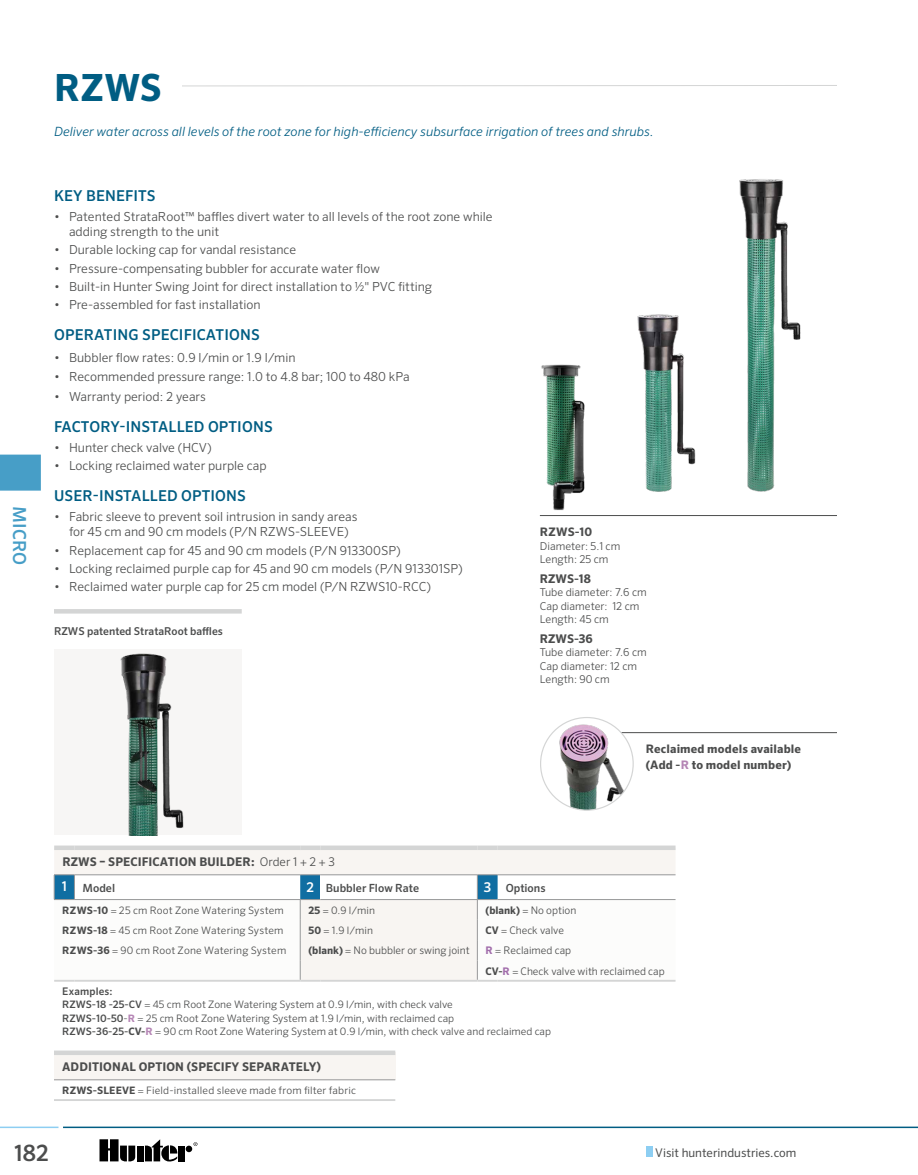
<style>
.page{position:relative;width:918px;height:1175px;background:#fff}
.page>*{position:absolute;margin:0;border:0;box-sizing:border-box;transform-origin:0 0}
.t1{font:700 37.5px "Sero Pro";color:#005d83}
.t2{font:500 22.5px "Sero Pro";color:#4c4d4d}
.t3{font:500 18px "Sero Pro";letter-spacing:.01em;color:#479ec7}
.t4{font:500 15px "Sero Pro";letter-spacing:.01em;color:#005d83}
.t5{font:italic 300 12.75px "Sero Pro";letter-spacing:.005em;color:#005d83}
.t6{font:300 12.45px/15px "Sero Pro";color:#4c4d4d}
.t7{font:700 12px "Sero Pro";letter-spacing:.01em;color:#4c4d4d}
.t8{font:12px "Sero Pro";color:#4c4d4d}
.t9{font:700 11.7px/15.8px "Sero Pro";letter-spacing:.01em;color:#4c4d4d}
.t10{font:500 11.25px "Sero Pro";color:#4c4d4d}
.t11{font:300 10.8px/13.5px "Sero Pro";color:#4c4d4d}
.t12{font:500 10.8px "Sero Pro";color:#4c4d4d}
.t13{font:300 10.5px/20.2px "Sero Pro";color:#4c4d4d}
.t14{font:500 10.5px "Sero Pro";letter-spacing:.015em;color:#4c4d4d}
.t15{font:300 10.35px/13.5px "Sero Pro";color:#4c4d4d}
.s1{color:#b585b5}
.s2{font-weight:300}
.s3{font-size:13.5px;color:#fff}
.s4{font-weight:700}
.s5{font-weight:700;color:#a16dab}
.s6{font-weight:500}
.s7{font-weight:700;color:#b585b5}
</style>
<div class="page">
<div style="left:646px;top:1146px;width:7px;height:10px;background:#8dcef2"></div>
<hr style="left:63px;top:1126px;width:855px;height:2px;background:#005d83">
<hr style="left:0;top:1126px;width:58px;height:2px;background:#8dcef2">
<svg style="left:194px;top:1142px;width:3px;height:4px"></svg>
<div style="left:137px;top:1145px;width:7px;height:16px;background:#000"></div>
<div style="left:186px;top:1145px;width:6px;height:7px;background:#000;border-radius:50%"></div>
<div style="left:178px;top:1145px;width:7px;height:16px;background:#000"></div>
<svg style="left:145px;top:1139px;width:32px;height:22px"></svg>
<svg style="left:100px;top:1139px;width:35px;height:22px"></svg>
<svg style="left:182px;top:85px;width:655px;height:2px"></svg>
<div style="left:0;top:454px;width:41px;height:36px;background:#479ec7"></div>
<div style="left:54px;top:850px;width:622px;height:26px;background:#f8f5f2"></div>
<hr style="left:498px;top:899px;width:178px;height:1px;background:#969798">
<svg style="left:54px;top:874px;width:444px;height:105px"></svg>
<hr style="left:498px;top:874px;width:178px;height:1px;background:#969798">
<div style="left:54px;top:845px;width:20px;height:5px;background:#d4d5d5"></div>
<div style="left:74px;top:845px;width:226px;height:5px;background:#d4d5d5"></div>
<div style="left:300px;top:845px;width:20px;height:5px;background:#d4d5d5"></div>
<div style="left:320px;top:845px;width:157px;height:5px;background:#d4d5d5"></div>
<div style="left:477px;top:845px;width:21px;height:5px;background:#d4d5d5"></div>
<div style="left:498px;top:845px;width:178px;height:5px;background:#d4d5d5"></div>
<hr style="left:54px;top:979px;width:20px;height:2px;background:#d4d5d5">
<hr style="left:74px;top:979px;width:226px;height:2px;background:#d4d5d5">
<hr style="left:477px;top:979px;width:21px;height:2px;background:#d4d5d5">
<hr style="left:498px;top:979px;width:178px;height:2px;background:#d4d5d5">
<hr style="left:300px;top:979px;width:20px;height:2px;background:#d4d5d5">
<hr style="left:320px;top:979px;width:157px;height:2px;background:#d4d5d5">
<div style="left:54px;top:1052px;width:341px;height:27px;background:#f8f5f2"></div>
<div style="left:54px;top:1050px;width:341px;height:5px;background:#d4d5d5"></div>
<hr style="left:54px;top:1079px;width:341px;height:1px;background:#969798">
<hr style="left:54px;top:1099px;width:341px;height:2px;background:#d4d5d5">
<hr style="left:540px;top:515px;width:297px;height:1px;background:#4c4d4d">
<hr style="left:54px;top:609px;width:188px;height:4px;background:#d4d5d5">
<div style="left:54px;top:649px;width:188px;height:186px;background:#f7f6f5"></div>
<img style="left:120px;top:653px;width:64px;height:182px">
<img style="left:739px;top:179px;width:62px;height:313px">
<img style="left:541px;top:364px;width:44px;height:146px">
<img style="left:637px;top:314px;width:59px;height:177px">
<hr style="left:619px;top:732px;width:218px;height:1px;background:#4c4d4d">
<img style="left:541px;top:717px;width:92px;height:93px;border-radius:46px">
<h1 class="t1" style="left:54px;top:64px;width:109px">RZWS</h1>
<h3 class="t3" style="left:30px;top:505px;width:61px;rotate:90deg">MICRO</h3>
<p class="t5" style="left:54px;top:124px;width:601px">Deliver water across all levels of the root zone for high-efficiency subsurface irrigation of trees and shrubs.</p>
<p class="t4" style="left:54px;top:186px;width:103px">KEY BENEFITS</p>
<p class="t6" style="left:69px;top:209px;width:425px;text-indent:-15px">• Patented StrataRoot™ baffles divert water to all levels of the root zone while adding strength to the unit</p>
<p class="t6" style="left:54px;top:242px;width:244px">• Durable locking cap for vandal resistance</p>
<p class="t6" style="left:54px;top:261px;width:327px">• Pressure-compensating bubbler for accurate water flow</p>
<p class="t6" style="left:54px;top:279px;width:380px">• Built-in Hunter Swing Joint for direct installation to ½" PVC fitting</p>
<p class="t6" style="left:54px;top:297px;width:208px">• Pre-assembled for fast installation</p>
<p class="t4" style="left:54px;top:325px;width:207px">OPERATING SPECIFICATIONS</p>
<p class="t6" style="left:54px;top:349px;width:243px">• Bubbler flow rates: 0.9 l/min or 1.9 l/min</p>
<p class="t6" style="left:54px;top:369px;width:357px">• Recommended pressure range: 1.0 to 4.8 bar; 100 to 480 kPa</p>
<p class="t6" style="left:54px;top:389px;width:153px">• Warranty period: 2 years</p>
<p class="t4" style="left:54px;top:417px;width:220px">FACTORY-INSTALLED OPTIONS</p>
<p class="t6" style="left:54px;top:440px;width:159px">• Hunter check valve (HCV)</p>
<p class="t6" style="left:54px;top:458px;width:214px">• Locking reclaimed water purple cap</p>
<p class="t4" style="left:54px;top:486px;width:193px">USER-INSTALLED OPTIONS</p>
<p class="t6" style="left:54px;top:509px;width:305px;text-align:center">• Fabric sleeve to prevent soil intrusion in sandy areas for 45 cm and 90 cm models (P/N RZWS-SLEEVE)</p>
<p class="t6" style="left:54px;top:542px;width:348px">• Replacement cap for 45 and 90 cm models (P/N 913300SP)</p>
<p class="t6" style="left:54px;top:561px;width:410px">• Locking reclaimed purple cap for 45 and 90 cm models (P/N 913301SP)</p>
<p class="t6" style="left:54px;top:579px;width:379px">• Reclaimed water purple cap for 25 cm model (P/N RZWS10-RCC)</p>
<p class="t12" style="left:54px;top:625px;width:170px">RZWS patented StrataRoot baffles</p>
<p class="t9" style="left:540px;top:524px;width:54px">RZWS-10</p>
<p class="t11" style="left:540px;top:539px;width:82px">Diameter: 5.1 cm<br>Length: 25 cm</p>
<p class="t7" style="left:540px;top:571px;width:52px">RZWS-18</p>
<p class="t11" style="left:540px;top:585px;width:108px">Tube diameter: 7.6 cm<br>Cap diameter: 12 cm<br>Length: 45 cm</p>
<p class="t7" style="left:540px;top:631px;width:54px">RZWS-36</p>
<p class="t11" style="left:540px;top:645px;width:108px">Tube diameter: 7.6 cm<br>Cap diameter: 12 cm<br>Length: 90 cm</p>
<p class="t9" style="left:646px;top:741px;width:157px">Reclaimed models available (Add -<span class="s1">R</span> to model number)</p>
<p class="t7" style="left:62px;top:854px;width:274px">RZWS – SPECIFICATION BUILDER: <span class="s2">Order 1 + 2 + 3</span></p>
<p class="t10" style="left:62px;top:880px;width:55px"><span class="s3">1</span> Model</p>
<p class="t10" style="left:307px;top:880px;width:114px"><span class="s3">2</span> Bubbler Flow Rate</p>
<p class="t10" style="left:484px;top:880px;width:63px"><span class="s3">3</span> Options</p>
<p class="t15" style="left:62px;top:903px;width:223px"><span class="s4">RZWS-10</span> = 25 cm Root Zone Watering System</p>
<p class="t15" style="left:308px;top:903px;width:68px"><span class="s4">25</span> = 0.9 l/min</p>
<p class="t13" style="left:485px;top:899px;width:92px"><span class="s4">(blank)</span> = No option</p>
<p class="t15" style="left:62px;top:923px;width:223px"><span class="s4">RZWS-18</span> = 45 cm Root Zone Watering System</p>
<p class="t15" style="left:308px;top:923px;width:66px"><span class="s4">50</span> = 1.9 l/min</p>
<p class="t13" style="left:485px;top:920px;width:80px"><span class="s4">CV</span> = Check valve</p>
<p class="t15" style="left:62px;top:943px;width:226px"><span class="s4">RZWS-36</span> = 90 cm Root Zone Watering System</p>
<p class="t13" style="left:308px;top:940px;width:163px"><span class="s4">(blank)</span> = No bubbler or swing joint</p>
<p class="t13" style="left:485px;top:940px;width:181px"><span class="s5">R</span> = Reclaimed cap<br><span class="s4">CV-</span><span class="s5">R</span> = Check valve with reclaimed cap</p>
<p class="t14" style="left:62px;top:984px;width:52px">Examples:</p>
<p class="t15" style="left:62px;top:998px;width:490px"><span class="s6">RZWS-18 -25-CV</span> = 45 cm Root Zone Watering System at 0.9 l/min, with check valve<br><span class="s6">RZWS-10-50</span>-<span class="s7">R</span> = 25 cm Root Zone Watering System at 1.9 l/min, with reclaimed cap<br><span class="s6">RZWS-36-25-</span><span class="s4">CV-</span><span class="s7">R</span> = 90 cm Root Zone Watering System at 0.9 l/min, with check valve and reclaimed cap</p>
<p class="t7" style="left:62px;top:1059px;width:260px">ADDITIONAL OPTION (SPECIFY SEPARATELY)</p>
<p class="t15" style="left:62px;top:1083px;width:296px"><span class="s4">RZWS-SLEEVE</span> = Field-installed sleeve made from filter fabric</p>
<h2 class="t2" style="left:14px;top:1139px;width:36px">182</h2>
<p class="t8" style="left:655px;top:1145px;width:143px">Visit hunterindustries.com</p>
</div>
